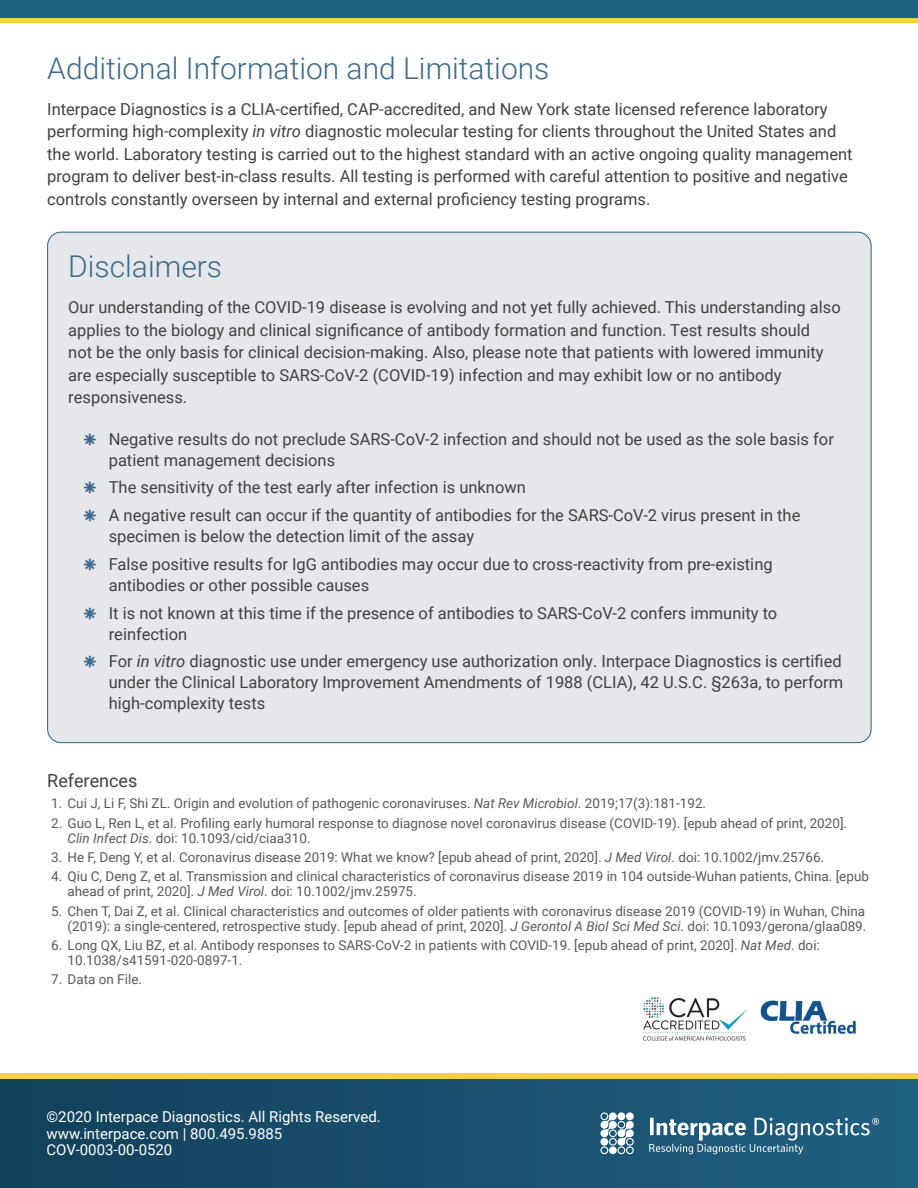
<style>
.page{position:relative;width:918px;height:1188px;background:#fff}
.page>*{position:absolute;margin:0;border:0;box-sizing:border-box;transform-origin:0 0}
.t1{font:300 30px "Roboto";color:#3c6a8b}
.t2{font:18px "Roboto";color:#414042}
.t3{font:16.5px/22.5px "Roboto";color:#414042}
.t4{font:15px/16.5px "Roboto";color:#fff}
.t5{font:13.5px/15px "Roboto";color:#58595b}
.s1{font-style:italic}
.s2{font-size:28.5px;color:#3c6a8b}
</style>
<div class="page">
<div style="left:0;top:0;width:918px;height:23px;background:linear-gradient(to right,#face45,#face45)"></div>
<div style="left:0;top:0;width:918px;height:17px;background:#216183"></div>
<div style="left:0;top:1074px;width:918px;height:114px;background:#face45"></div>
<div style="left:0;top:1079px;width:918px;height:109px;background:linear-gradient(to right,#11405a,#216082)"></div>
<svg style="left:649px;top:1118px;width:230px;height:36px;background:#4c7c96"></svg>
<svg style="left:601px;top:1112px;width:33px;height:42px"></svg>
<img style="left:760px;top:1000px;width:96px;height:34px">
<img style="left:642px;top:997px;width:105px;height:44px">
<div style="left:48px;top:232px;width:823px;height:511px;background:#e6e7eb;border-radius:14px"></div>
<h1 class="t1" style="left:47px;top:47px;width:504px">Additional Information and Limitations</h1>
<p class="t3" style="left:47px;top:97px;width:807px">Interpace Diagnostics is a CLIA-certified, CAP-accredited, and New York state licensed reference laboratory performing high-complexity <span class="s1">in vitro</span> diagnostic molecular testing for clients throughout the United States and the world. Laboratory testing is carried out to the highest standard with an active ongoing quality management program to deliver best-in-class results. All testing is performed with careful attention to positive and negative controls constantly overseen by internal and external proficiency testing programs.</p>
<h1 class="t1" style="left:68px;top:246px;width:155px">Disclaimers</h1>
<p class="t3" style="left:68px;top:296px;width:774px">Our understanding of the COVID-19 disease is evolving and not yet fully achieved. This understanding also applies to the biology and clinical significance of antibody formation and function. Test results should<br>not be the only basis for clinical decision-making. Also, please note that patients with lowered immunity are especially susceptible to SARS-CoV-2 (COVID-19) infection and may exhibit low or no antibody responsiveness.</p>
<p class="t3" style="left:109px;top:428px;width:727px;line-height:21px;text-indent:-27px"><span class="s2">⁕</span> Negative results do not preclude SARS-CoV-2 infection and should not be used as the sole basis for patient management decisions</p>
<p class="t3" style="left:82px;top:473px;width:720px;line-height:27.8px"><span class="s2">⁕</span> The sensitivity of the test early after infection is unknown<br><span class="s2">⁕</span> A negative result can occur if the quantity of antibodies for the SARS-CoV-2 virus present in the</p>
<p class="t3" style="left:82px;top:522px;width:692px;line-height:27.8px;text-indent:27px">specimen is below the detection limit of the assay<br><span class="s2">⁕</span> False positive results for IgG antibodies may occur due to cross-reactivity from pre-existing</p>
<p class="t3" style="left:82px;top:571px;width:697px;line-height:27.8px;text-indent:27px">antibodies or other possible causes<br><span class="s2">⁕</span> It is not known at this time if the presence of antibodies to SARS-CoV-2 confers immunity to</p>
<p class="t3" style="left:82px;top:619px;width:761px;line-height:27.8px;text-indent:27px">reinfection<br><span class="s2">⁕</span> For <span class="s1">in vitro</span> diagnostic use under emergency use authorization only. Interpace Diagnostics is certified</p>
<p class="t3" style="left:109px;top:672px;width:736px;line-height:21px">under the Clinical Laboratory Improvement Amendments of 1988 (CLIA), 42 U.S.C. §263a, to perform high-complexity tests</p>
<p class="t2" style="left:47px;top:768px;width:92px">References</p>
<p class="t5" style="left:51px;top:795px;width:656px">1. Cui J, Li F, Shi ZL. Origin and evolution of pathogenic coronaviruses. <span class="s1">Nat Rev Microbiol</span>. 2019;17(3):181-192.</p>
<p class="t5" style="left:68px;top:815px;width:781px;text-indent:-16px">2. Guo L, Ren L, et al. Profiling early humoral response to diagnose novel coronavirus disease (COVID-19). [epub ahead of print, 2020].<br><span class="s1">Clin Infect Dis</span>. doi: 10.1093/cid/ciaa310.</p>
<p class="t5" style="left:51px;top:849px;width:774px">3. He F, Deng Y, et al. Coronavirus disease 2019: What we know? [epub ahead of print, 2020]. <span class="s1">J Med Virol</span>. doi: 10.1002/jmv.25766.</p>
<p class="t5" style="left:68px;top:868px;width:803px;text-indent:-16px">4. Qiu C, Deng Z, et al. Transmission and clinical characteristics of coronavirus disease 2019 in 104 outside-Wuhan patients, China. [epub ahead of print, 2020]. <span class="s1">J Med Virol</span>. doi: 10.1002/jmv.25975.</p>
<p class="t5" style="left:51px;top:903px;width:817px;text-align:right">5. Chen T, Dai Z, et al. Clinical characteristics and outcomes of older patients with coronavirus disease 2019 (COVID-19) in Wuhan, China (2019): a single-centered, retrospective study. [epub ahead of print, 2020]. <span class="s1">J Gerontol A Biol Sci Med Sci</span>. doi: 10.1093/gerona/glaa089.</p>
<p class="t5" style="left:68px;top:937px;width:754px;text-indent:-16px">6. Long QX, Liu BZ, et al. Antibody responses to SARS-CoV-2 in patients with COVID-19. [epub ahead of print, 2020]. <span class="s1">Nat Med</span>. doi:<br>10.1038/s41591-020-0897-1.</p>
<p class="t5" style="left:51px;top:971px;width:92px">7. Data on File.</p>
<p class="t4" style="left:46px;top:1108px;width:336px">©2020 Interpace Diagnostics. All Rights Reserved. www.interpace.com | 800.495.9885<br>COV-0003-00-0520</p>
</div>
